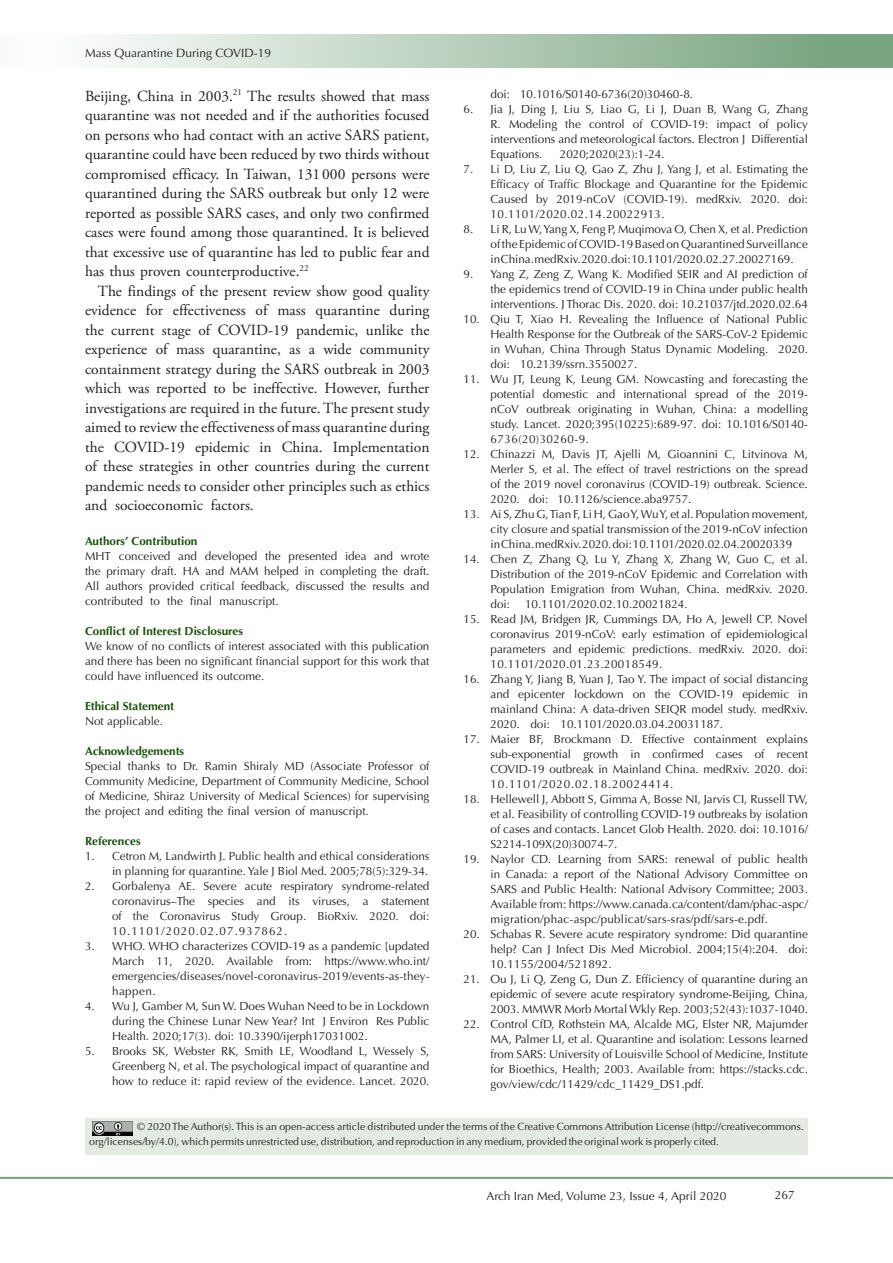
<style>
.page{position:relative;width:893px;height:1263px;background:#fff}
.page>*{position:absolute;margin:0;border:0;box-sizing:border-box;transform-origin:0 0}
.t1{font:15.45px/19.5px "Adobe Garamond Pro";color:#231f20;text-align:justify}
.t2{font:12px "Optima LT Std";color:#231f20}
.t3{font:11.7px/15px "Optima LT Std";color:#231f20;text-align:justify}
.t4{font:700 11.7px "Optima LT Std";color:#19500a}
.t5{font:10.5px/15px "Optima LT Std";color:#231f20}
</style>
<div class="page">
<div style="left:0;top:1177px;width:893px;height:2px;background:#0099e5;border:1px solid #7aa581"></div>
<div style="left:0;top:35px;width:892px;height:33px;background:linear-gradient(to right,#fff,#719f79)"></div>
<div style="left:85px;top:1118px;width:723px;height:36px;background:#e3eae2"></div>
<img style="left:93px;top:1121px;width:40px;height:14px">
<p class="t2" style="left:85px;top:46px;width:188px">Mass Quarantine During COVID-19</p>
<p class="t1" style="left:85px;top:86px;width:346px">Beijing, China in 2003.<sup>21</sup> The results showed that mass quarantine was not needed and if the authorities focused on persons who had contact with an active SARS patient, quarantine could have been reduced by two thirds without compromised efficacy. In Taiwan, 131 000 persons were quarantined during the SARS outbreak but only 12 were reported as possible SARS cases, and only two confirmed cases were found among those quarantined. It is believed that excessive use of quarantine has led to public fear and has thus proven counterproductive.<sup>22</sup></p>
<p class="t1" style="left:85px;top:281px;width:346px;text-indent:13px">The findings of the present review show good quality evidence for effectiveness of mass quarantine during the current stage of COVID-19 pandemic, unlike the experience of mass quarantine, as a wide community containment strategy during the SARS outbreak in 2003 which was reported to be ineffective. However, further investigations are required in the future. The present study aimed to review the effectiveness of mass quarantine during the COVID-19 epidemic in China. Implementation of these strategies in other countries during the current pandemic needs to consider other principles such as ethics and socioeconomic factors.</p>
<p class="t4" style="left:85px;top:534px;width:114px">Authors’ Contribution</p>
<p class="t3" style="left:85px;top:549px;width:346px">MHT conceived and developed the presented idea and wrote the primary draft. HA and MAM helped in completing the draft.<br>All authors provided critical feedback, discussed the results and contributed to the final manuscript.</p>
<p class="t4" style="left:85px;top:624px;width:159px">Conflict of Interest Disclosures</p>
<p class="t3" style="left:85px;top:639px;width:346px">We know of no conflicts of interest associated with this publication and there has been no significant financial support for this work that could have influenced its outcome.</p>
<p class="t4" style="left:85px;top:699px;width:91px">Ethical Statement</p>
<p class="t3" style="left:85px;top:714px;width:80px">Not applicable.</p>
<p class="t4" style="left:85px;top:744px;width:101px">Acknowledgements</p>
<p class="t3" style="left:85px;top:759px;width:346px">Special thanks to Dr. Ramin Shiraly MD (Associate Professor of Community Medicine, Department of Community Medicine, School of Medicine, Shiraz University of Medical Sciences) for supervising the project and editing the final version of manuscript.</p>
<p class="t4" style="left:85px;top:834px;width:57px">References</p>
<p class="t3" style="left:85px;top:849px;width:346px;text-align:right">1. Cetron M, Landwirth J. Public health and ethical considerations in planning for quarantine. Yale J Biol Med. 2005;78(5):329-34.</p>
<p class="t3" style="left:112px;top:879px;width:319px;text-indent:-27px">2. Gorbalenya AE. Severe acute respiratory syndrome-related coronavirus–The species and its viruses, a statement of the Coronavirus Study Group. BioRxiv. 2020. doi:<br>10.1101/2020.02.07.937862.</p>
<p class="t3" style="left:112px;top:939px;width:319px;text-indent:-27px">3. WHO. WHO characterizes COVID-19 as a pandemic [updated March 11, 2020. Available from: https://www.who.int/ emergencies/diseases/novel-coronavirus-2019/events-as-they&shy;happen.</p>
<p class="t3" style="left:112px;top:999px;width:319px;text-indent:-27px">4. Wu J, Gamber M, Sun W. Does Wuhan Need to be in Lockdown during the Chinese Lunar New Year? Int J Environ Res Public Health. 2020;17(3). doi: 10.3390/ijerph17031002.</p>
<p class="t3" style="left:112px;top:1044px;width:319px;text-indent:-27px">5. Brooks SK, Webster RK, Smith LE, Woodland L, Wessely S, Greenberg N, et al. The psychological impact of quarantine and how to reduce it: rapid review of the evidence. Lancet. 2020.</p>
<p class="t3" style="left:490px;top:87px;width:204px">doi: 10.1016/S0140-6736(20)30460-8.</p>
<p class="t3" style="left:490px;top:102px;width:319px;text-indent:-27px">6. Jia J, Ding J, Liu S, Liao G, Li J, Duan B, Wang G, Zhang R. Modeling the control of COVID-19: impact of policy interventions and meteorological factors. Electron J Differential Equations.</p>
<p class="t3" style="left:560px;top:147px;width:106px">2020;2020(23):1-24.</p>
<p class="t3" style="left:490px;top:162px;width:319px;text-indent:-27px">7. Li D, Liu Z, Liu Q, Gao Z, Zhu J, Yang J, et al. Estimating the Efficacy of Traffic Blockage and Quarantine for the Epidemic Caused by 2019-nCoV (COVID-19). medRxiv. 2020. doi:<br>10.1101/2020.02.14.20022913.</p>
<p class="t3" style="left:490px;top:222px;width:319px;text-indent:-27px">8. Li R, Lu W, Yang X, Feng P, Muqimova O, Chen X, et al. Prediction of the Epidemic of COVID-19 Based on Quarantined Surveillance in China. medRxiv. 2020. doi: 10.1101/2020.02.27.20027169.</p>
<p class="t3" style="left:490px;top:267px;width:319px;text-indent:-27px">9. Yang Z, Zeng Z, Wang K. Modified SEIR and AI prediction of the epidemics trend of COVID-19 in China under public health interventions. J Thorac Dis. 2020. doi: 10.21037/jtd.2020.02.64</p>
<p class="t3" style="left:490px;top:312px;width:319px;text-indent:-27px">10. Qiu T, Xiao H. Revealing the Influence of National Public Health Response for the Outbreak of the SARS-CoV-2 Epidemic in Wuhan, China Through Status Dynamic Modeling. 2020. doi: 10.2139/ssrn.3550027.</p>
<p class="t3" style="left:490px;top:372px;width:319px;text-indent:-27px">11. Wu JT, Leung K, Leung GM. Nowcasting and forecasting the potential domestic and international spread of the 2019- nCoV outbreak originating in Wuhan, China: a modelling study. Lancet. 2020;395(10225):689-97. doi: 10.1016/S0140- 6736(20)30260-9.</p>
<p class="t3" style="left:490px;top:447px;width:319px;text-indent:-27px">12. Chinazzi M, Davis JT, Ajelli M, Gioannini C, Litvinova M, Merler S, et al. The effect of travel restrictions on the spread of the 2019 novel coronavirus (COVID-19) outbreak. Science.<br>2020. doi: 10.1126/science.aba9757.</p>
<p class="t3" style="left:490px;top:507px;width:319px;text-indent:-27px">13. Ai S, Zhu G, Tian F, Li H, Gao Y, Wu Y, et al. Population movement, city closure and spatial transmission of the 2019-nCoV infection in China. medRxiv. 2020. doi: 10.1101/2020.02.04.20020339</p>
<p class="t3" style="left:490px;top:552px;width:319px;text-indent:-27px">14. Chen Z, Zhang Q, Lu Y, Zhang X, Zhang W, Guo C, et al.<br>Distribution of the 2019-nCoV Epidemic and Correlation with Population Emigration from Wuhan, China. medRxiv. 2020. doi:</p>
<p class="t3" style="left:525px;top:597px;width:164px">10.1101/2020.02.10.20021824.</p>
<p class="t3" style="left:490px;top:612px;width:319px;text-indent:-27px">15. Read JM, Bridgen JR, Cummings DA, Ho A, Jewell CP. Novel coronavirus 2019-nCoV: early estimation of epidemiological parameters and epidemic predictions. medRxiv. 2020. doi:<br>10.1101/2020.01.23.20018549.</p>
<p class="t3" style="left:490px;top:672px;width:319px;text-indent:-27px">16. Zhang Y, Jiang B, Yuan J, Tao Y. The impact of social distancing and epicenter lockdown on the COVID-19 epidemic in mainland China: A data-driven SEIQR model study. medRxiv.<br>2020. doi: 10.1101/2020.03.04.20031187.</p>
<p class="t3" style="left:490px;top:732px;width:319px;text-indent:-27px">17. Maier BF, Brockmann D. Effective containment explains sub-exponential growth in confirmed cases of recent COVID-19 outbreak in Mainland China. medRxiv. 2020. doi:<br>10.1101/2020.02.18.20024414.</p>
<p class="t3" style="left:490px;top:792px;width:319px;text-indent:-27px">18. Hellewell J, Abbott S, Gimma A, Bosse NI, Jarvis CI, Russell TW, et al. Feasibility of controlling COVID-19 outbreaks by isolation of cases and contacts. Lancet Glob Health. 2020. doi: 10.1016/ S2214-109X(20)30074-7.</p>
<p class="t3" style="left:490px;top:852px;width:319px;text-indent:-27px">19. Naylor CD. Learning from SARS: renewal of public health in Canada: a report of the National Advisory Committee on SARS and Public Health: National Advisory Committee; 2003.<br>Available from: https://www.canada.ca/content/dam/phac-aspc/ migration/phac-aspc/publicat/sars-sras/pdf/sars-e.pdf.</p>
<p class="t3" style="left:490px;top:927px;width:319px;text-indent:-27px">20. Schabas R. Severe acute respiratory syndrome: Did quarantine help? Can J Infect Dis Med Microbiol. 2004;15(4):204. doi:<br>10.1155/2004/521892.</p>
<p class="t3" style="left:490px;top:972px;width:319px;text-indent:-27px">21. Ou J, Li Q, Zeng G, Dun Z. Efficiency of quarantine during an epidemic of severe acute respiratory syndrome-Beijing, China, 2003. MMWR Morb Mortal Wkly Rep. 2003;52(43):1037-1040.</p>
<p class="t3" style="left:490px;top:1017px;width:319px;text-indent:-27px">22. Control CfD, Rothstein MA, Alcalde MG, Elster NR, Majumder MA, Palmer LI, et al. Quarantine and isolation: Lessons learned from SARS: University of Louisville School of Medicine, Institute for Bioethics, Health; 2003. Available from: https://stacks.cdc. gov/view/cdc/11429/cdc_11429_DS1.pdf.</p>
<p class="t5" style="left:89px;top:1119px;width:716px;text-indent:48px">© 2020 The Author(s). This is an open-access article distributed under the terms of the Creative Commons Attribution License (http://creativecommons. org/licenses/by/4.0), which permits unrestricted use, distribution, and reproduction in any medium, provided the original work is properly cited.</p>
<p class="t2" style="left:486px;top:1189px;width:242px">Arch Iran Med, Volume 23, Issue 4, April 2020</p>
<p class="t2" style="left:775px;top:1188px;width:22px">267</p>
</div>
